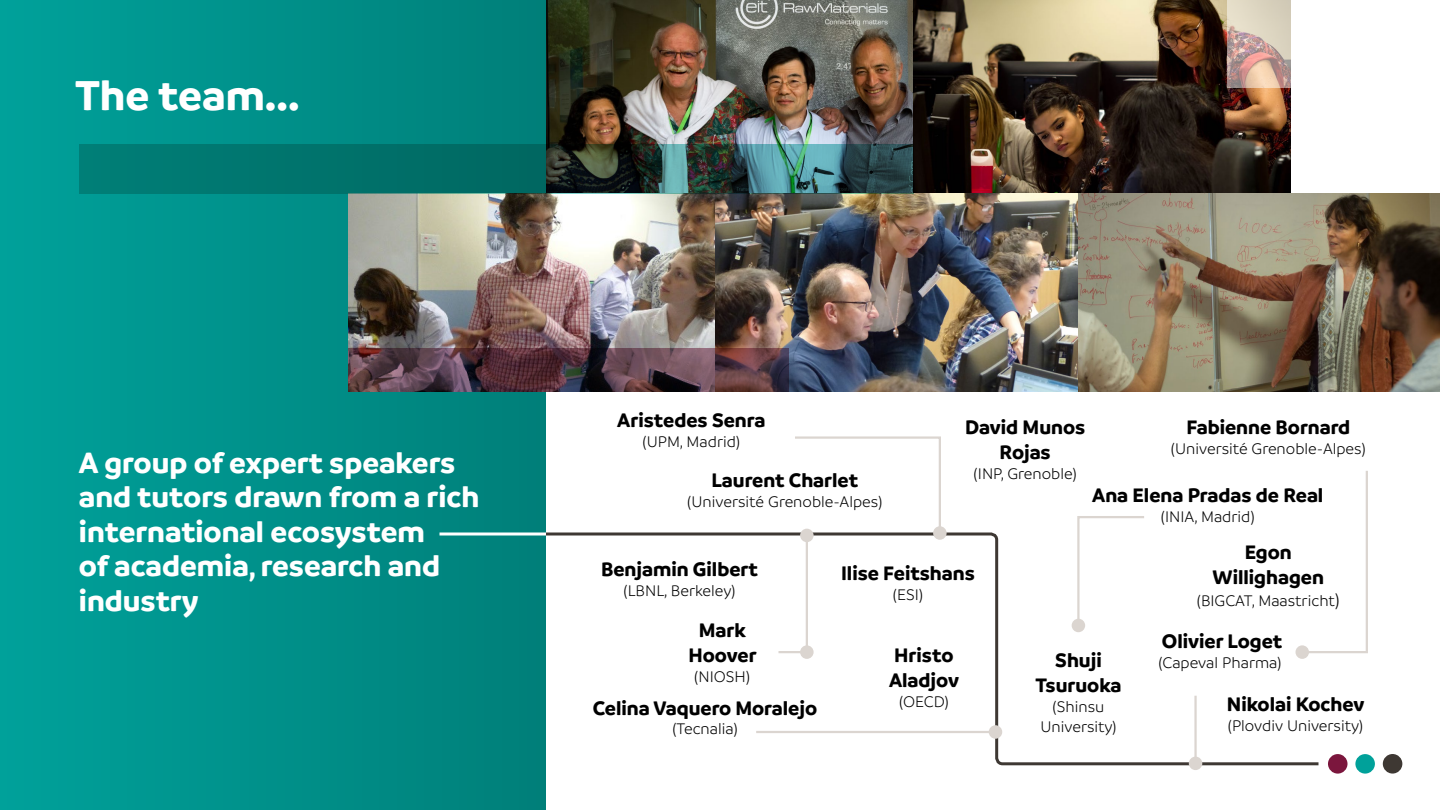
<style>
.page{position:relative;width:1440px;height:810px;background:#fff}
.page>*{position:absolute;margin:0;border:0;box-sizing:border-box;transform-origin:0 0}
.t1{font:700 45px "Branding";color:#fff}
.t2{font:700 31.5px/34.5px "Branding";color:#fff}
.t3{font:700 21px/25.2px "Branding";color:#000;text-align:center}
.t4{font:300 16.5px/19.8px "Branding";color:#000;text-align:center}
.s1{font-size:18.75px}
</style>
<div class="page">
<svg style="left:546px;top:532px;width:773px;height:235px"></svg>
<hr style="left:756px;top:731px;width:239px;height:2px;background:#dbd5d0">
<div style="left:989px;top:725px;width:13px;height:14px;background:#dbd5d0;border-radius:50%"></div>
<div style="left:0;top:0;width:546px;height:810px;background:linear-gradient(to right,#00a19a,#017f7a)"></div>
<div style="left:1355px;top:754px;width:20px;height:20px;background:#00a19a;border-radius:50%"></div>
<div style="left:1383px;top:754px;width:19px;height:20px;background:#3e3833;border-radius:50%"></div>
<div style="left:1328px;top:754px;width:20px;height:20px;background:#7b163d;border-radius:50%"></div>
<hr style="left:806px;top:535px;width:2px;height:114px;background:#dbd5d0">
<div style="left:800px;top:529px;width:14px;height:13px;background:#dbd5d0;border-radius:50%"></div>
<svg style="left:1076px;top:516px;width:70px;height:112px"></svg>
<div style="left:1072px;top:619px;width:13px;height:13px;background:#dbd5d0;border-radius:50%"></div>
<hr style="left:778px;top:651px;width:29px;height:2px;background:#dbd5d0">
<div style="left:800px;top:645px;width:14px;height:14px;background:#dbd5d0;border-radius:50%"></div>
<svg style="left:793px;top:436px;width:148px;height:99px"></svg>
<div style="left:933px;top:526px;width:14px;height:14px;background:#dbd5d0;border-radius:50%"></div>
<svg style="left:1300px;top:471px;width:68px;height:183px"></svg>
<div style="left:1296px;top:645px;width:13px;height:14px;background:#dbd5d0;border-radius:50%"></div>
<img style="left:546px;top:0;width:745px;height:194px">
<img style="left:348px;top:194px;width:1092px;height:198px">
<svg style="left:348px;top:348px;width:440px;height:44px;background:#563a44"></svg>
<svg style="left:1227px;top:0;width:64px;height:88px;background:#d1baac"></svg>
<svg style="left:79px;top:144px;width:835px;height:50px;background:#176662"></svg>
<hr style="left:1194px;top:696px;width:3px;height:67px;background:#dbd5d0">
<div style="left:1189px;top:757px;width:13px;height:13px;background:#dbd5d0;border-radius:50%"></div>
<h1 class="t1" style="left:75px;top:69px;width:226px">The team...</h1>
<h2 class="t2" style="left:79px;top:445px;width:402px">A group of expert speakers and tutors drawn from a rich international ecosystem<br>of academia, research and industry</h2>
<p class="t3" style="left:617px;top:408px;width:150px">Aristedes Senra</p>
<p class="t4" style="left:643px;top:432px;width:99px">(UPM, Madrid)</p>
<p class="t3" style="left:711px;top:467px;width:148px">Laurent Charlet</p>
<p class="t4" style="left:687px;top:492px;width:197px">(Université Grenoble-Alpes)</p>
<p class="t3" style="left:965px;top:414px;width:122px">David Munos<br>Rojas</p>
<p class="t4" style="left:974px;top:464px;width:105px">(INP, Grenoble)</p>
<p class="t3" style="left:1186px;top:414px;width:165px">Fabienne Bornard</p>
<p class="t4" style="left:1171px;top:439px;width:196px">(Université Grenoble-Alpes)</p>
<p class="t3" style="left:1092px;top:482px;width:233px">Ana Elena Pradas de Real</p>
<p class="t4" style="left:1161px;top:507px;width:95px">(INIA, Madrid)</p>
<p class="t3" style="left:601px;top:557px;width:158px">Benjamin Gilbert</p>
<p class="t4" style="left:623px;top:581px;width:114px">(LBNL, Berkeley)</p>
<p class="t3" style="left:688px;top:617px;width:70px">Mark<br>Hoover</p>
<p class="t4" style="left:694px;top:667px;width:57px">(NIOSH)</p>
<p class="t3" style="left:593px;top:695px;width:226px">Celina Vaquero Moralejo</p>
<p class="t4" style="left:672px;top:719px;width:67px">(Tecnalia)</p>
<p class="t3" style="left:841px;top:561px;width:135px">Ilise Feitshans</p>
<p class="t4" style="left:893px;top:585px;width:32px">(ESI)</p>
<p class="t3" style="left:889px;top:642px;width:72px;text-align:left">Hristo<br>Aladjov</p>
<p class="t4" style="left:899px;top:691px;width:51px">(OECD)</p>
<p class="t3" style="left:1036px;top:648px;width:87px">Shuji<br>Tsuruoka</p>
<p class="t4" style="left:1040px;top:697px;width:78px">(Shinsu<br>University)</p>
<p class="t3" style="left:1213px;top:539px;width:113px">Egon<br>Willighagen</p>
<p class="t4" style="left:1197px;top:591px;width:144px">(BIGCAT, Maastricht<span class="s1">)</span></p>
<p class="t3" style="left:1162px;top:629px;width:122px">Olivier Loget</p>
<p class="t4" style="left:1159px;top:653px;width:124px">(Capeval Pharma)</p>
<p class="t3" style="left:1227px;top:692px;width:139px">Nikolai Kochev</p>
<p class="t4" style="left:1228px;top:716px;width:137px">(Plovdiv University)</p>
</div>
